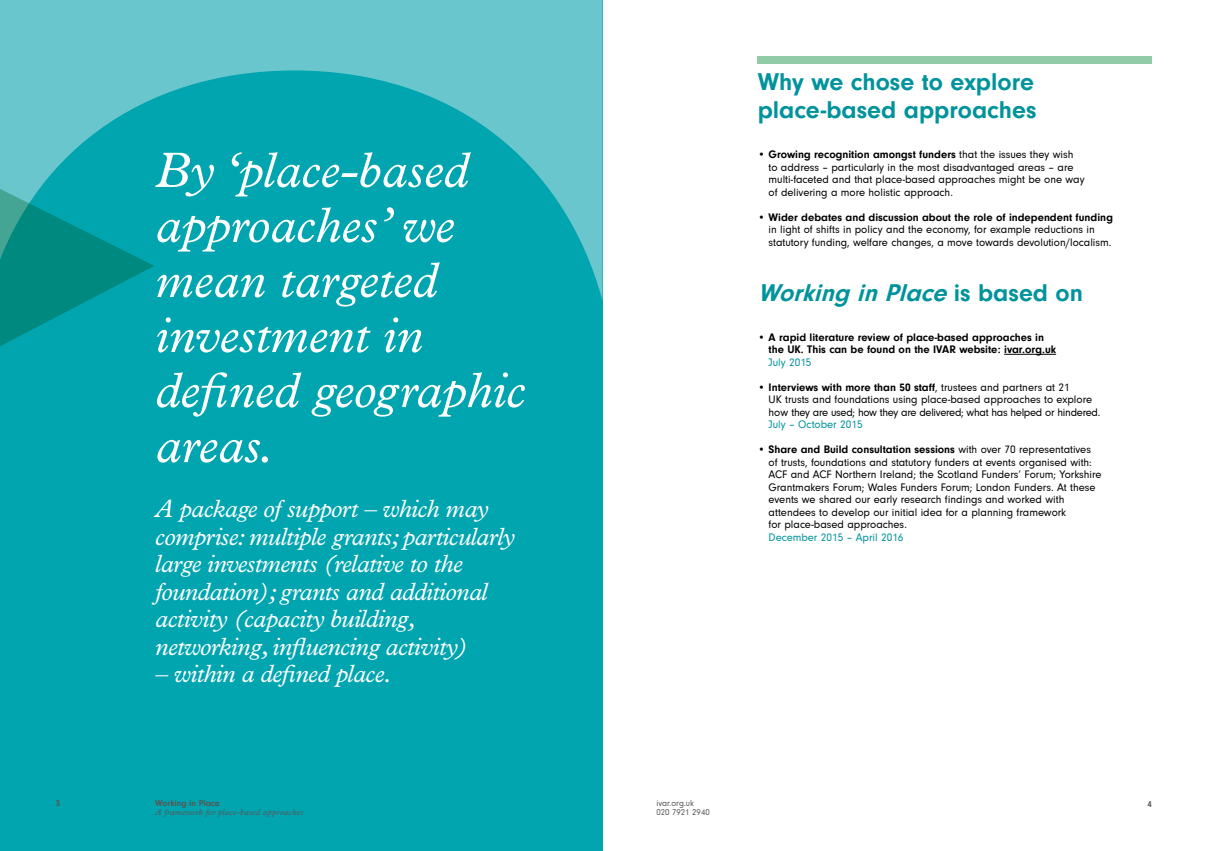
<style>
.page{position:relative;width:1205px;height:851px;background:#fff}
.page>*{position:absolute;margin:0;border:0;box-sizing:border-box;transform-origin:0 0}
.t1{font:italic 50px/55px "Plantin";color:#fff}
.t2{font:italic 25px/27.5px "Plantin";letter-spacing:-.02em;color:#fff}
.t3{font:700 25px/27.5px "Neuzeit Gro";color:#00939b}
.t4{font:italic 700 25px "Neuzeit Gro";color:#00939b}
.t5{font:11.25px/12.5px "Neuzeit Gro";color:#000}
.t6{font:700 11.25px/12.5px "Neuzeit Gro";color:#000}
.t7{font:11.25px "Neuzeit Gro";color:#00939b}
.t8{font:italic 8.75px "Plantin";letter-spacing:.02em;color:#575756}
.t9{font:8.75px/8.8px "Neuzeit Gro";color:#575756}
.t10{font:700 8.75px "Neuzeit Gro";color:#575756}
.s1{font-weight:700}
.s2{font-style:normal}
</style>
<div class="page">
<div style="left:0;top:0;width:602px;height:850px;background:#00a5af"></div>
<svg style="left:0;top:0;width:602px;height:299px"></svg>
<hr style="left:1004px;top:354px;width:52px;height:1px;background:#000">
<div style="left:758px;top:57px;width:394px;height:7px;background:#92cba8"></div>
<svg style="left:0;top:183px;width:154px;height:163px"></svg>
<h1 class="t1" style="left:155px;top:142px;width:371px">By ‘place-based approaches’ we mean targeted investment in defined geographic areas.</h1>
<h2 class="t2" style="left:155px;top:494px;width:361px">A package of support – which may comprise: multiple grants; particularly large investments (relative to the foundation); grants and additional activity (capacity building, networking, influencing activity)</h2>
<h2 class="t2" style="left:155px;top:659px;width:238px">– within a defined place.</h2>
<h2 class="t3" style="left:758px;top:69px;width:280px">Why we chose to explore place-based approaches</h2>
<p class="t5" style="left:768px;top:148px;width:317px;text-indent:-11px"><span class="s1">• Growing recognition amongst funders</span> that the issues they wish to address – particularly in the most disadvantaged areas – are multi-faceted and that place-based approaches might be one way of delivering a more holistic approach.</p>
<p class="t6" style="left:758px;top:211px;width:357px">• Wider debates and discussion about the role of independent funding</p>
<p class="t5" style="left:768px;top:223px;width:344px">in light of shifts in policy and the economy, for example reductions in statutory funding, welfare changes, a move towards devolution/localism.</p>
<h2 class="t4" style="left:758px;top:278px;width:327px">Working inPlace <span class="s2">i s b a s e d o n</span></h2>
<p class="t6" style="left:768px;top:331px;width:289px;text-indent:-11px">• A rapid literature review of place-based approaches in the UK. This can be found on the IVAR website: ivar.org.uk</p>
<p class="t7" style="left:768px;top:356px;width:45px">July 2015</p>
<p class="t5" style="left:768px;top:381px;width:333px;text-indent:-11px"><span class="s1">• Interviews with more than 50 staff</span>, trustees and partners at 21<br>UK trusts and foundations using place-based approaches to explore how they are used; how they are delivered; what has helped or hindered.</p>
<p class="t7" style="left:768px;top:418px;width:96px">July – October 2015</p>
<p class="t5" style="left:768px;top:443px;width:335px;text-indent:-11px"><span class="s1">• Share and Build consultation sessions</span> with over 70 representatives of trusts, foundations and statutory funders at events organised with:<br>ACF and ACF Northern Ireland; the Scotland Funders’ Forum; Yorkshire Grantmakers Forum; Wales Funders Forum; London Funders. At these events we shared our early research findings and worked with attendees to develop our initial idea for a planning framework<br>for place-based approaches.</p>
<p class="t7" style="left:768px;top:531px;width:136px">December 2015 – April 2016</p>
<p class="t9" style="left:656px;top:798px;width:55px">ivar.org.uk<br>020 7921 2940</p>
<p class="t10" style="left:155px;top:798px;width:66px">Working in Place</p>
<p class="t8" style="left:155px;top:806px;width:150px">A framework for place-based approaches</p>
<p class="t10" style="left:56px;top:798px;width:6px">3</p>
<p class="t10" style="left:1147px;top:799px;width:6px">4</p>
</div>
